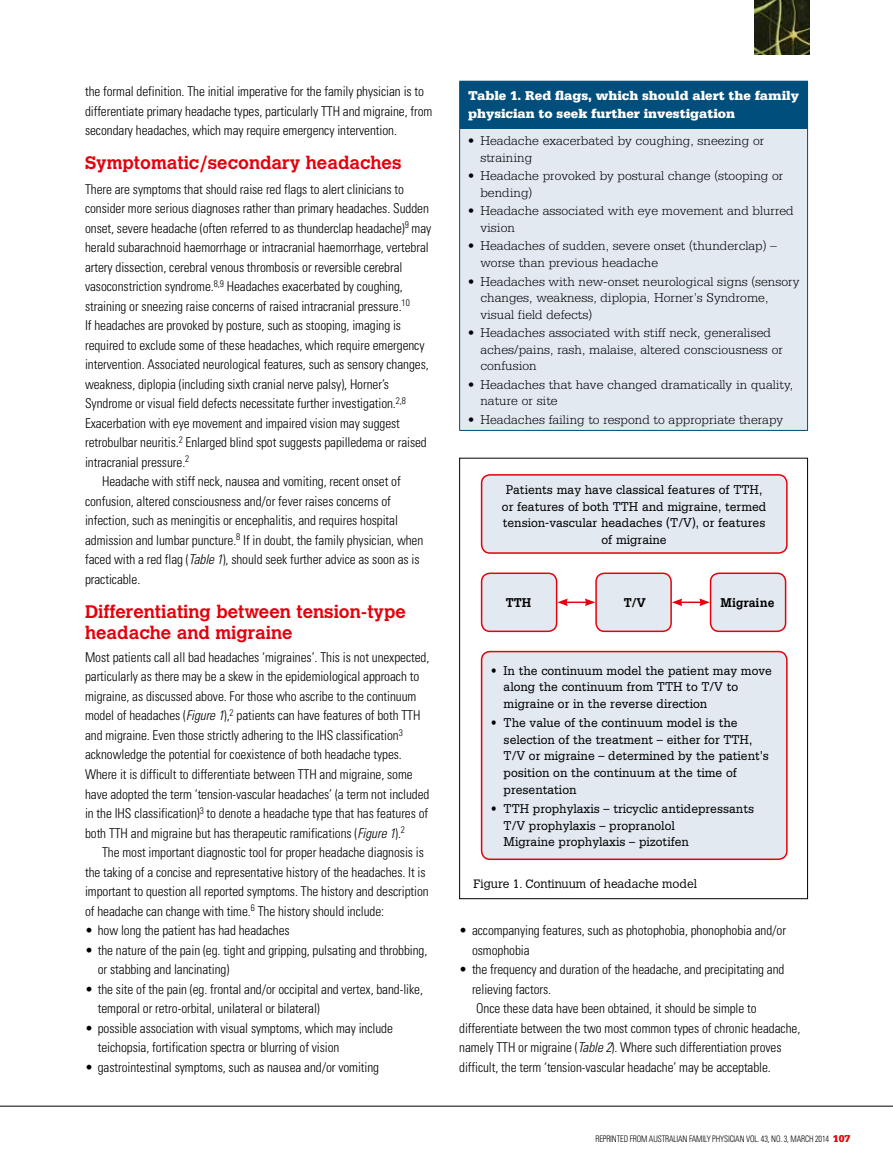
<style>
.page{position:relative;width:893px;height:1170px;background:#fff}
.page>*{position:absolute;margin:0;border:0;box-sizing:border-box;transform-origin:0 0}
.t1{font:700 18px/21px "Calvert";color:#e4000c}
.t2{font:300 condensed 13.5px/19.5px "Univers LT";letter-spacing:-.005em;color:#000}
.t3{font:300 13.5px/16.5px "Serifa LT";color:#000}
.t4{font:13.5px/16.5px "Serifa LT";color:#000;scale:.9 1}
.t5{font:900 13.5px/18px "Serifa LT";color:#fff}
.t6{font:700 13.5px "Serifa LT";color:#000;scale:.9 1}
.t7{font:300 12px "Calvert";color:#000}
.t8{font:300 condensed 9px "Univers LT";letter-spacing:-.015em;color:#000;scale:.9 1}
.s1{font-style:italic}
.s2{font-family:"Serifa LT";font-weight:900;font-stretch:normal;font-size:10.5px;color:#e4000c}
</style>
<div class="page">
<hr style="left:0;top:1105px;width:893px;height:1px;background:#000">
<img style="left:755px;top:0;width:54px;height:54px">
<div style="left:460px;top:81px;width:347px;height:47px;background:#004e7c"></div>
<div style="left:460px;top:128px;width:347px;height:302px;background:#e2e9f1"></div>
<hr style="left:807px;top:82px;width:1px;height:46px;background:#004e7c">
<hr style="left:807px;top:129px;width:1px;height:301px;background:#004e7c">
<hr style="left:459px;top:430px;width:349px;height:1px;background:#004e7c">
<hr style="left:459px;top:81px;width:349px;height:1px;background:#004e7c">
<hr style="left:459px;top:82px;width:1px;height:46px;background:#004e7c">
<hr style="left:459px;top:128px;width:349px;height:1px;background:#004e7c">
<hr style="left:459px;top:129px;width:1px;height:301px;background:#004e7c">
<div style="left:459px;top:458px;width:349px;height:441px;background:#fff;border:1px solid #000"></div>
<div style="left:482px;top:475px;width:305px;height:78px;background:#e2e9f1;border-radius:9px"></div>
<div style="left:481px;top:474px;width:307px;height:79px;border:2px solid #e4000c;border-radius:9px"></div>
<div style="left:482px;top:573px;width:75px;height:58px;background:#e2e9f1;border-radius:9px"></div>
<div style="left:481px;top:572px;width:76px;height:60px;border:2px solid #e4000c;border-radius:9px"></div>
<div style="left:596px;top:573px;width:75px;height:58px;background:#e2e9f1;border-radius:9px"></div>
<div style="left:595px;top:572px;width:77px;height:60px;border:2px solid #e4000c;border-radius:9px"></div>
<div style="left:710px;top:573px;width:76px;height:58px;background:#e2e9f1;border-radius:9px"></div>
<div style="left:710px;top:572px;width:76px;height:60px;border:2px solid #e4000c;border-radius:9px"></div>
<hr style="left:565px;top:601px;width:22px;height:2px;background:#e4000c">
<svg style="left:557px;top:598px;width:11px;height:8px"></svg>
<svg style="left:585px;top:598px;width:10px;height:8px"></svg>
<hr style="left:680px;top:601px;width:22px;height:2px;background:#e4000c">
<svg style="left:672px;top:598px;width:10px;height:8px"></svg>
<svg style="left:699px;top:598px;width:11px;height:8px"></svg>
<div style="left:482px;top:651px;width:305px;height:208px;background:#e2e9f1;border-radius:9px"></div>
<div style="left:481px;top:650px;width:307px;height:210px;border:2px solid #e4000c;border-radius:9px"></div>
<p class="t2" style="left:85px;top:82px;width:349px">the formal definition. The initial imperative for the family physician is to differentiate primary headache types, particularly TTH and migraine, from secondary headaches, which may require emergency intervention.</p>
<h1 class="t1" style="left:85px;top:152px;width:318px">Symptomatic/secondary headaches</h1>
<p class="t2" style="left:85px;top:179px;width:320px">There are symptoms that should raise red flags to alert clinicians to</p>
<p class="t2" style="left:85px;top:199px;width:345px">consider more serious diagnoses rather than primary headaches. Sudden</p>
<p class="t2" style="left:85px;top:218px;width:348px">onset, severe headache (often referred to as thunderclap headache)<sup>9</sup> may</p>
<p class="t2" style="left:85px;top:238px;width:345px">herald subarachnoid haemorrhage or intracranial haemorrhage, vertebral</p>
<p class="t2" style="left:85px;top:257px;width:319px">artery dissection, cerebral venous thrombosis or reversible cerebral</p>
<p class="t2" style="left:85px;top:277px;width:319px">vasoconstriction syndrome.<sup>8,9</sup> Headaches exacerbated by coughing,</p>
<p class="t2" style="left:85px;top:296px;width:326px">straining or sneezing raise concerns of raised intracranial pressure.<sup>10</sup></p>
<p class="t2" style="left:85px;top:316px;width:318px">If headaches are provoked by posture, such as stooping, imaging is</p>
<p class="t2" style="left:85px;top:335px;width:341px">required to exclude some of these headaches, which require emergency</p>
<p class="t2" style="left:85px;top:355px;width:345px">intervention. Associated neurological features, such as sensory changes,</p>
<p class="t2" style="left:85px;top:374px;width:305px">weakness, diplopia (including sixth cranial nerve palsy), Horner’s</p>
<p class="t2" style="left:85px;top:394px;width:322px">Syndrome or visual field defects necessitate further investigation.<sup>2,8</sup></p>
<p class="t2" style="left:85px;top:413px;width:316px">Exacerbation with eye movement and impaired vision may suggest</p>
<p class="t2" style="left:85px;top:433px;width:343px">retrobulbar neuritis.<sup>2</sup> Enlarged blind spot suggests papilledema or raised</p>
<p class="t2" style="left:85px;top:452px;width:106px">intracranial pressure.<sup>2</sup></p>
<p class="t2" style="left:102px;top:472px;width:300px">Headache with stiff neck, nausea and vomiting, recent onset of</p>
<p class="t2" style="left:85px;top:491px;width:307px">confusion, altered consciousness and/or fever raises concerns of</p>
<p class="t2" style="left:85px;top:511px;width:314px">infection, such as meningitis or encephalitis, and requires hospital</p>
<p class="t2" style="left:85px;top:530px;width:340px">admission and lumbar puncture.<sup>8</sup> If in doubt, the family physician, when</p>
<p class="t2" style="left:85px;top:550px;width:336px">faced with a red flag (<span class="s1">Table 1</span>), should seek further advice as soon as is</p>
<p class="t2" style="left:85px;top:569px;width:57px">practicable.</p>
<h1 class="t1" style="left:85px;top:600px;width:322px">Differentiating between tension-type headache and migraine</h1>
<p class="t2" style="left:85px;top:647px;width:346px">Most patients call all bad headaches ‘migraines’. This is not unexpected, particularly as there may be a skew in the epidemiological approach to migraine, as discussed above. For those who ascribe to the continuum model of headaches (<span class="s1">Figure 1</span>),<sup>2</sup> patients can have features of both TTH and migraine. Even those strictly adhering to the IHS classification<sup>3 </sup>acknowledge the potential for coexistence of both headache types.<br>Where it is difficult to differentiate between TTH and migraine, some have adopted the term ‘tension-vascular headaches’ (a term not included in the IHS classification)<sup>3</sup> to denote a headache type that has features of both TTH and migraine but has therapeutic ramifications (<span class="s1">Figure 1</span>).<sup>2</sup></p>
<p class="t2" style="left:85px;top:842px;width:345px;text-indent:17px">The most important diagnostic tool for proper headache diagnosis is the taking of a concise and representative history of the headaches. It is important to question all reported symptoms. The history and description of headache can change with time.<sup>6</sup> The history should include:</p>
<p class="t2" style="left:85px;top:920px;width:206px">• how long the patient has had headaches</p>
<p class="t2" style="left:98px;top:940px;width:331px;text-indent:-13px">• the nature of the pain (eg. tight and gripping, pulsating and throbbing, or stabbing and lancinating)</p>
<p class="t2" style="left:98px;top:979px;width:327px;text-indent:-13px">• the site of the pain (eg. frontal and/or occipital and vertex, band-like, temporal or retro-orbital, unilateral or bilateral)</p>
<p class="t2" style="left:98px;top:1018px;width:297px;text-indent:-13px">• possible association with visual symptoms, which may include teichopsia, fortification spectra or blurring of vision</p>
<p class="t2" style="left:85px;top:1056px;width:296px">• gastrointestinal symptoms, such as nausea and/or vomiting</p>
<p class="t5" style="left:468px;top:86px;width:332px">Table 1. Red flags, which should alert the family physician to seek further investigation</p>
<p class="t3" style="left:480px;top:132px;width:285px;text-indent:-13px">• Headache exacerbated by coughing, sneezing or straining</p>
<p class="t3" style="left:480px;top:168px;width:304px;text-indent:-13px">• Headache provoked by postural change (stooping or bending)</p>
<p class="t3" style="left:480px;top:203px;width:315px;text-indent:-13px">• Headache associated with eye movement and blurred vision</p>
<p class="t3" style="left:480px;top:238px;width:298px;text-indent:-13px">• Headaches of sudden, severe onset (thunderclap) – worse than previous headache</p>
<p class="t3" style="left:480px;top:273px;width:320px;text-indent:-13px">• Headaches with new-onset neurological signs (sensory changes, weakness, diplopia, Horner’s Syndrome, visual field defects)</p>
<p class="t3" style="left:480px;top:325px;width:304px;text-indent:-13px">• Headaches associated with stiff neck, generalised aches/pains, rash, malaise, altered consciousness or confusion</p>
<p class="t3" style="left:480px;top:376px;width:314px;text-indent:-13px">• Headaches that have changed dramatically in quality, nature or site</p>
<p class="t3" style="left:468px;top:411px;width:317px">• Headaches failing to respond to appropriate therapy</p>
<p class="t4" style="left:502px;top:481px;width:295px;text-align:center">Patients may have classical features of TTH, or features of both TTH and migraine, termed tension-vascular headaches (T/V), or features of migraine</p>
<p class="t6" style="left:506px;top:595px;width:30px">TTH</p>
<p class="t6" style="left:624px;top:595px;width:26px">T/V</p>
<p class="t6" style="left:720px;top:595px;width:62px">Migraine</p>
<p class="t4" style="left:504px;top:662px;width:300px;text-indent:-13px">• In the continuum model the patient may move along the continuum from TTH to T/V to migraine or in the reverse direction</p>
<p class="t4" style="left:504px;top:715px;width:296px;text-indent:-13px">• The value of the continuum model is the selection of the treatment – either for TTH, T/V or migraine – determined by the patient’s position on the continuum at the time of presentation</p>
<p class="t4" style="left:504px;top:800px;width:280px;text-indent:-13px">• TTH prophylaxis – tricyclic antidepressants<br>T/V prophylaxis – propranolol<br>Migraine prophylaxis – pizotifen</p>
<p class="t7" style="left:474px;top:876px;width:225px">Figure 1. Continuum of headache model</p>
<p class="t2" style="left:472px;top:920px;width:316px;text-indent:-13px">• accompanying features, such as photophobia, phonophobia and/or osmophobia</p>
<p class="t2" style="left:459px;top:959px;width:327px">• the frequency and duration of the headache, and precipitating and</p>
<p class="t2" style="left:472px;top:979px;width:81px">relieving factors.</p>
<p class="t2" style="left:476px;top:998px;width:282px">Once these data have been obtained, it should be simple to</p>
<p class="t2" style="left:459px;top:1018px;width:342px">differentiate between the two most common types of chronic headache,</p>
<p class="t2" style="left:459px;top:1037px;width:324px">namely TTH or migraine (<span class="s1">Table 2</span>). Where such differentiation proves</p>
<p class="t2" style="left:459px;top:1056px;width:313px">difficult, the term ‘tension-vascular headache’ may be acceptable.</p>
<p class="t8" style="left:595px;top:1133px;width:285px">REPRINTED FROM Australian Fami ly Physi cian Vol. 43, No. 3, MARCH 2014 <span class="s2">107</span></p>
</div>
